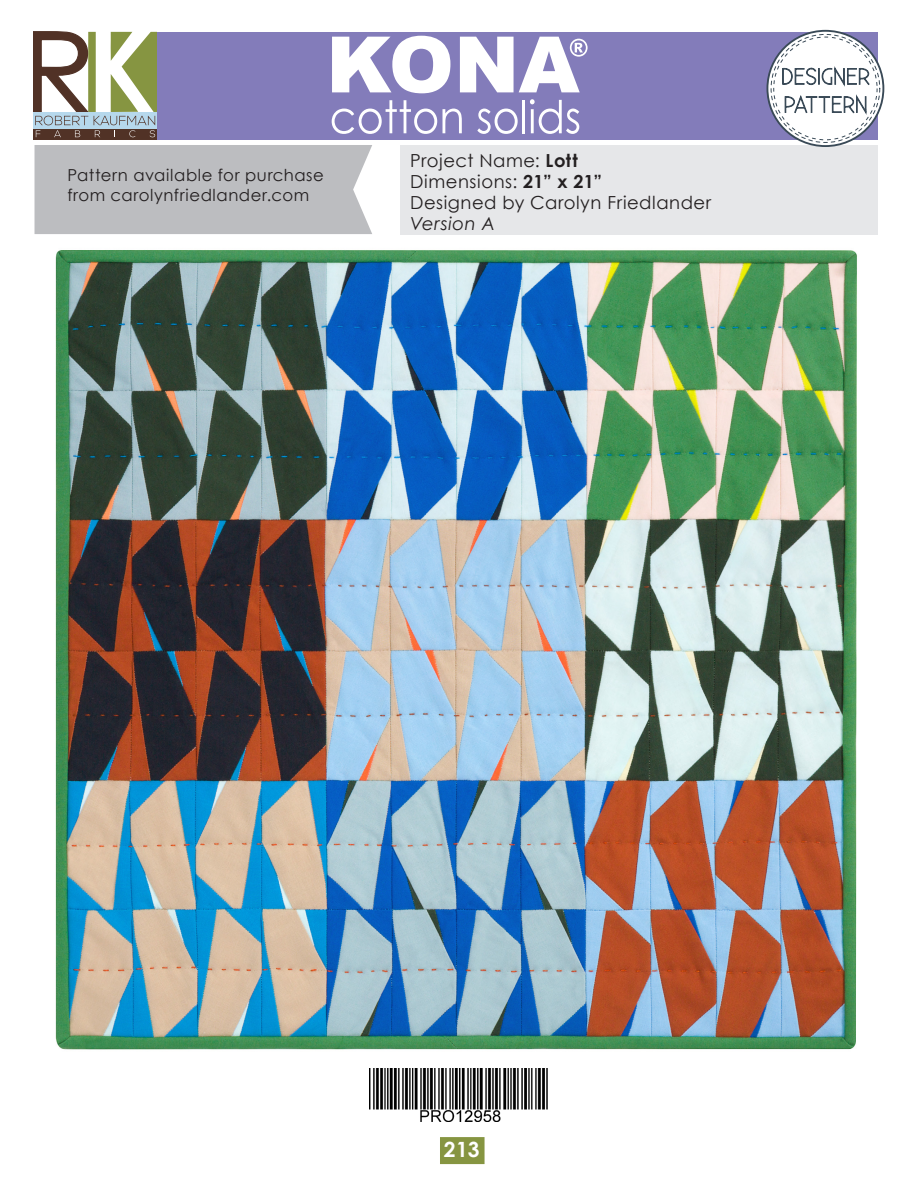
<style>
.page{position:relative;width:918px;height:1188px;background:#fff}
.page>*{position:absolute;margin:0;border:0;box-sizing:border-box;transform-origin:0 0}
.t1{font:700 21px "Century Gothic";color:#fff}
.t2{font:18px "Century Gothic";letter-spacing:.03em;color:#231f20}
.t3{font:italic 18px "Century Gothic";letter-spacing:.035em;color:#231f20}
.t4{font:16.5px/19.8px "Century Gothic";letter-spacing:.035em;color:#231f20}
.s1{font-weight:700}
</style>
<div class="page">
<div style="left:440px;top:1137px;width:45px;height:27px;background:#869541"></div>
<img style="left:369px;top:1068px;width:179px;height:54px">
<img style="left:55px;top:250px;width:802px;height:800px">
<div style="left:35px;top:145px;width:337px;height:89px;background:#bcbdc0"></div>
<div style="left:400px;top:145px;width:478px;height:89px;background:#e6e7e9"></div>
<div style="left:153px;top:32px;width:725px;height:107px;background:#837cba"></div>
<svg style="left:332px;top:36px;width:118px;height:57px"></svg>
<svg style="left:460px;top:37px;width:128px;height:55px"></svg>
<svg style="left:332px;top:100px;width:105px;height:34px"></svg>
<svg style="left:443px;top:109px;width:19px;height:24px"></svg>
<svg style="left:477px;top:109px;width:41px;height:25px"></svg>
<hr style="left:523px;top:100px;width:2px;height:33px;background:#fff">
<svg style="left:530px;top:99px;width:49px;height:35px"></svg>
<svg style="left:767px;top:31px;width:116px;height:115px"></svg>
<div style="left:767px;top:30px;width:117px;height:117px;border:2px solid #3a4a57;border-radius:50%"></div>
<svg style="left:771px;top:34px;width:109px;height:108px"></svg>
<div style="left:774px;top:37px;width:103px;height:103px;background:#fff;border-radius:50%"></div>
<svg style="left:782px;top:66px;width:88px;height:51px"></svg>
<svg style="left:34px;top:32px;width:123px;height:107px"></svg>
<p class="t4" style="left:67px;top:165px;width:258px">Pattern available for purchase from carolynfriedlander.com</p>
<p class="t2" style="left:410px;top:148px;width:169px">Project Name: <span class="s1">Lott</span></p>
<p class="t2" style="left:410px;top:169px;width:193px">Dimensions: <span class="s1">21” x 21”</span></p>
<p class="t2" style="left:410px;top:190px;width:303px">Designed by Carolyn Friedlander</p>
<p class="t3" style="left:410px;top:211px;width:86px">Version A</p>
<p class="t1" style="left:444px;top:1134px;width:37px">213</p>
</div>
